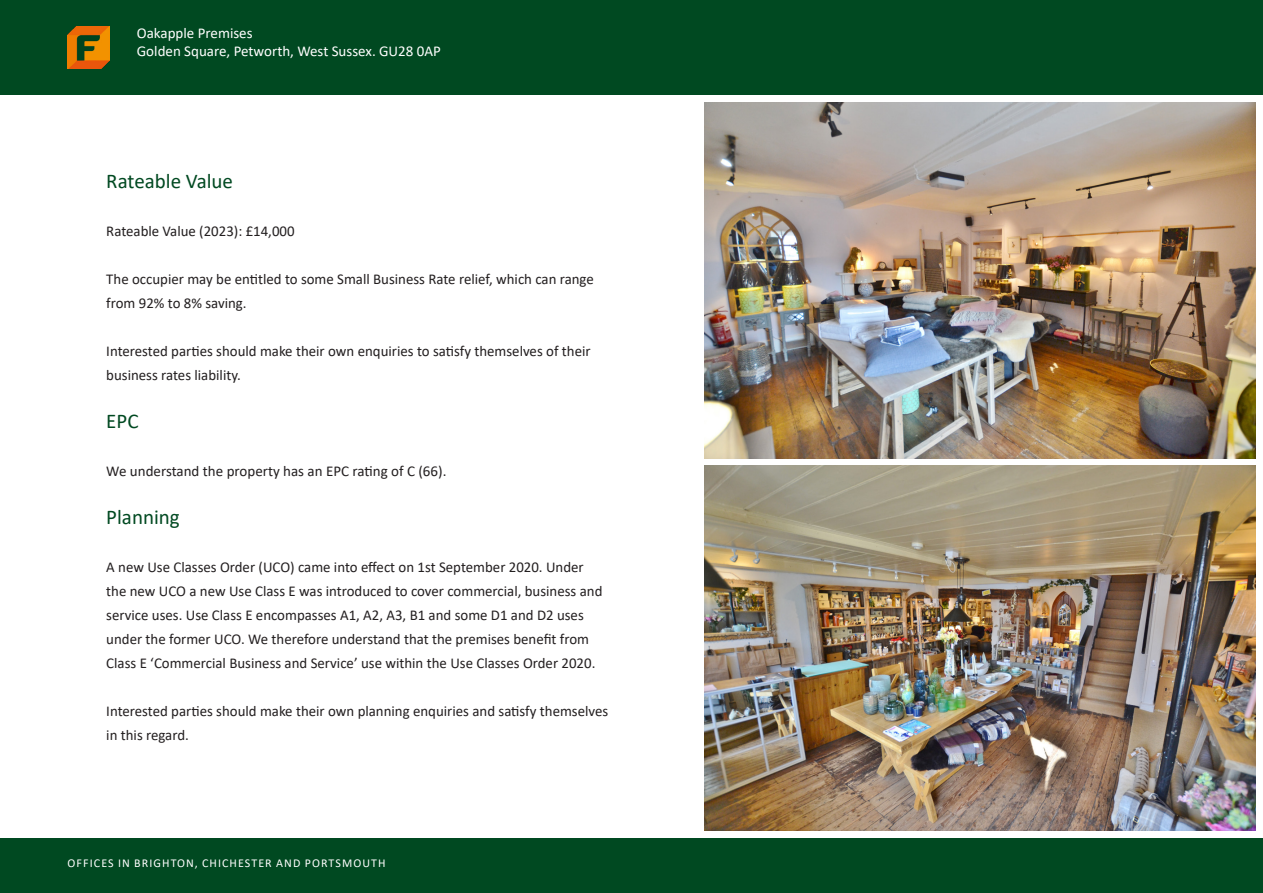
<style>
.page{position:relative;width:1263px;height:893px;background:#fff}
.page>*{position:absolute;margin:0;border:0;box-sizing:border-box;transform-origin:0 0}
.Flude_-_Sub_Header{font:21px "Calibri";color:#004921}
.Flude_-_Standard_Paragraph_Text{font:21px "Calibri";color:#004921}
.Flude_-_Sub_Header-2{font:15px/24px "Calibri";color:#231f20}
.Flude_-_Standard_Paragraph_Text-2{font:15px/24px "Calibri";color:#231f20}
.t1{font:15px "Calibri";color:#fff}
.t2{font:12px "Calibri";letter-spacing:.09em;color:#fff}
</style>
<div class="page">
<div style="left:0;top:0;width:1263px;height:95px;background:#004921"></div>
<img style="left:67px;top:26px;width:43px;height:42px">
<div style="left:0;top:838px;width:1263px;height:55px;background:#004921"></div>
<img style="left:705px;top:465px;width:550px;height:366px">
<img style="left:705px;top:102px;width:550px;height:356px">
<p class="t1" style="left:137px;top:22px;width:117px">Oakapple Premises</p>
<p class="t1" style="left:137px;top:40px;width:306px">Golden Square, Petworth, West Sussex. GU28 0AP</p>
<p class="Flude_-_Sub_Header" style="left:106px;top:166px;width:128px">Rateable Value</p>
<p class="Flude_-_Sub_Header-2" style="left:106px;top:219px;width:190px">Rateable Value (2023): £14,000</p>
<p class="Flude_-_Standard_Paragraph_Text-2" style="left:106px;top:267px;width:489px">The occupier may be entitled to some Small Business Rate relief, which can range from 92% to 8% saving.</p>
<p class="Flude_-_Standard_Paragraph_Text-2" style="left:106px;top:339px;width:486px">Interested parties should make their own enquiries to satisfy themselves of their business rates liability.</p>
<p class="Flude_-_Standard_Paragraph_Text" style="left:106px;top:406px;width:34px">EPC</p>
<p class="Flude_-_Standard_Paragraph_Text-2" style="left:106px;top:459px;width:342px">We understand the property has an EPC rating of C (66).</p>
<p class="Flude_-_Sub_Header" style="left:106px;top:502px;width:75px">Planning</p>
<p class="Flude_-_Sub_Header-2" style="left:106px;top:555px;width:498px">A new Use Classes Order (UCO) came into effect on 1st September 2020. Under the new UCO a new Use Class E was introduced to cover commercial, business and service uses. Use Class E encompasses A1, A2, A3, B1 and some D1 and D2 uses under the former UCO. We therefore understand that the premises benefit from Class E ‘Commercial Business and Service’ use within the Use Classes Order 2020.</p>
<p class="Flude_-_Standard_Paragraph_Text-2" style="left:106px;top:699px;width:503px">Interested parties should make their own planning enquiries and satisfy themselves in this regard.</p>
<p class="t2" style="left:68px;top:855px;width:319px">OFFICES IN BRIGHTON, CHICHESTER AND PORTSMOUTH</p>
</div>
